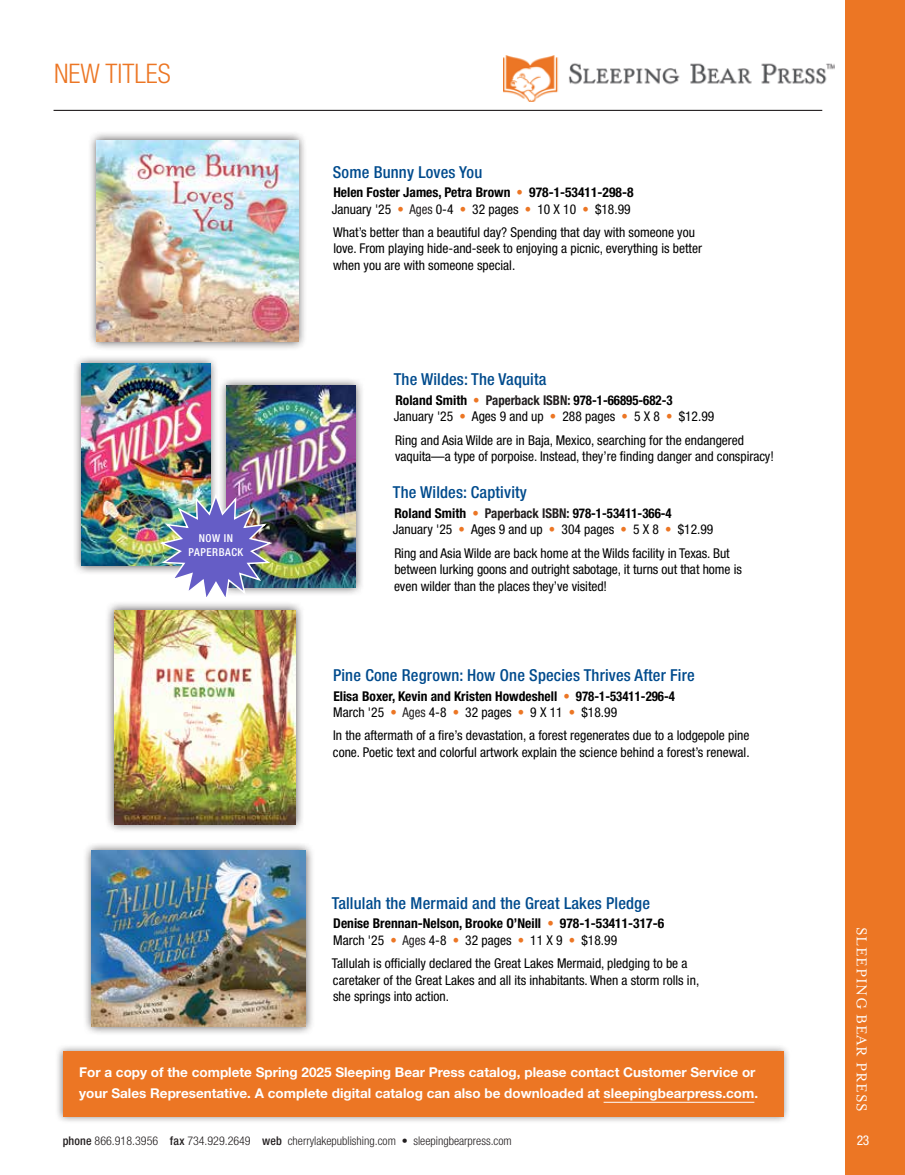
<style>
.page{position:relative;width:905px;height:1175px;background:#fff}
.page>*{position:absolute;margin:0;border:0;box-sizing:border-box;transform-origin:0 0}
.t1{font:300 condensed 27px "Helvetica Neue LT Std";color:#ec7624}
.t2{font:500 condensed 16.5px "Helvetica Neue LT Std";letter-spacing:.01em;color:#004b8d}
.t3{font:16.5px "Mrs Eaves OT";letter-spacing:.05em;color:#fff}
.t4{font:condensed 13.5px/16.5px "Helvetica Neue LT Std";color:#000101}
.t5{font:700 condensed 13.5px/16.5px "Helvetica Neue LT Std";color:#000101}
.t6{font:700 13.5px/21px "Helvetica Neue LT Std";color:#fff}
.t7{font:condensed 13.5px "Helvetica Neue LT Std";color:#fff}
.t8{font:300 condensed 12px "Helvetica Neue LT Std";color:#231f20}
.t9{font:500 condensed 10.95px/13.4px "Helvetica Neue LT Std";letter-spacing:.05em;color:#fff;text-align:center}
.s1{font-weight:400;color:#ec7624}
.s2{font-weight:400}
.s3{font-weight:400;color:#231f20}
.s4{font-weight:700}
.s5{color:#ec7624}
.s6{font-weight:700;color:#231f20}
.s7{font-weight:500}
</style>
<div class="page">
<div style="left:845px;top:0;width:59px;height:1174px;background:#ec7624"></div>
<img style="left:503px;top:55px;width:331px;height:46px">
<hr style="left:54px;top:110px;width:768px;height:1px;background:#231f20">
<div style="left:218px;top:376px;width:147px;height:221px;background:#231f20;opacity:.75"></div>
<img style="left:227px;top:385px;width:128px;height:202px">
<div style="left:72px;top:355px;width:147px;height:220px;background:#231f20;opacity:.75"></div>
<img style="left:81px;top:364px;width:129px;height:202px">
<div style="left:55px;top:1043px;width:736px;height:81px;background:#231f20;opacity:.55"></div>
<div style="left:63px;top:1051px;width:720px;height:65px;background:#ec7624"></div>
<hr style="left:603px;top:1101px;width:151px;height:1px;background:#fff">
<div style="left:88px;top:131px;width:220px;height:220px;background:#231f20;opacity:.75"></div>
<img style="left:97px;top:140px;width:201px;height:201px">
<img style="left:157px;top:491px;width:118px;height:106px">
<div style="left:105px;top:601px;width:199px;height:232px;background:#231f20;opacity:.75"></div>
<img style="left:114px;top:610px;width:181px;height:214px">
<div style="left:82px;top:841px;width:233px;height:194px;background:#231f20;opacity:.75"></div>
<img style="left:92px;top:850px;width:213px;height:176px">
<h1 class="t1" style="left:54px;top:58px;width:118px">NEW TITLES</h1>
<p class="t9" style="left:189px;top:531px;width:56px">NOW IN<br>PAPERBACK</p>
<p class="t2" style="left:333px;top:162px;width:151px">Some Bunny Loves You</p>
<p class="t5" style="left:332px;top:184px;width:303px">Helen Foster James, Petra Brown <span class="s1">•</span> 978-1-53411-298-8<br><span class="s2">January '25</span> <span class="s1">•</span> <span class="s3">Ages</span> <span class="s2">0-4</span> <span class="s1">•</span> <span class="s2">32 pages</span> <span class="s1">•</span> <span class="s2">10 X 10</span> <span class="s1">•</span> <span class="s2">$18.99</span></p>
<p class="t4" style="left:333px;top:224px;width:370px">What’s better than a beautiful day? Spending that day with someone you love. From playing hide-and-seek to enjoying a picnic, everything is better when you are with someone special.</p>
<p class="t2" style="left:394px;top:369px;width:154px">The Wildes: The Vaquita</p>
<p class="t4" style="left:394px;top:392px;width:322px"><span class="s4">Roland Smith</span> <span class="s5">•</span> <span class="s6">Paperback ISBN:</span> <span class="s4">978-1-66895-682-3<br></span>January '25 <span class="s5">•</span> Ages 9 and up <span class="s5">•</span> 288 pages <span class="s5">•</span> 5 X 8 <span class="s5">•</span> $12.99</p>
<p class="t4" style="left:395px;top:431px;width:380px">Ring and Asia Wilde are in Baja, Mexico, searching for the endangered vaquita—a type of porpoise. Instead, they’re finding danger and conspiracy!</p>
<p class="t2" style="left:393px;top:482px;width:136px">The Wildes: Captivity</p>
<p class="t4" style="left:393px;top:504px;width:322px"><span class="s4">Roland Smith</span> <span class="s5">•</span> <span class="s6">Paperback ISBN:</span> <span class="s4">978-1-53411-366-4<br></span>January '25 <span class="s5">•</span> Ages 9 and up <span class="s5">•</span> 304 pages <span class="s5">•</span> 5 X 8 <span class="s5">•</span> $12.99</p>
<p class="t4" style="left:394px;top:544px;width:349px">Ring and Asia Wilde are back home at the Wilds facility in Texas. But between lurking goons and outright sabotage, it turns out that home is even wilder than the places they’ve visited!</p>
<p class="t2" style="left:333px;top:665px;width:363px">Pine Cone Regrown: How One Species Thrives After Fire</p>
<p class="t5" style="left:333px;top:687px;width:343px">Elisa Boxer, Kevin and Kristen Howdeshell <span class="s1">•</span> 978-1-53411-296-4<br><span class="s2">March '25</span> <span class="s1">•</span> <span class="s3">Ages</span> <span class="s2">4-8</span> <span class="s1">•</span> <span class="s2">32 pages</span> <span class="s1">•</span> <span class="s2">9 X 11</span> <span class="s1">•</span> <span class="s2">$18.99</span></p>
<p class="t4" style="left:333px;top:727px;width:418px">In the aftermath of a fire’s devastation, a forest regenerates due to a lodgepole pine cone. Poetic text and colorful artwork explain the science behind a forest’s renewal.</p>
<p class="t2" style="left:332px;top:893px;width:320px">Tallulah the Mermaid and the Great Lakes Pledge</p>
<p class="t5" style="left:333px;top:915px;width:332px">Denise Brennan-Nelson, Brooke O’Neill <span class="s1">•</span> 978-1-53411-317-6<br><span class="s2">March '25</span> <span class="s1">•</span> <span class="s3">Ages</span> <span class="s2">4-8</span> <span class="s1">•</span> <span class="s2">32 pages</span> <span class="s1">•</span> <span class="s2">11 X 9</span> <span class="s1">•</span> <span class="s2">$18.99</span></p>
<p class="t4" style="left:332px;top:955px;width:369px">Tallulah is officially declared the Great Lakes Mermaid, pledging to be a caretaker of the Great Lakes and all its inhabitants. When a storm rolls in, she springs into action.</p>
<p class="t6" style="left:79px;top:1061px;width:680px">For a copy of the complete Spring 2025 Sleeping Bear Press catalog, please contact Customer Service or your Sales Representative. A complete digital catalog can also be downloaded at sleepingbearpress.com.</p>
<p class="t3" style="left:871px;top:927px;width:186px;rotate:90deg">SLEEPING BEAR PRESS</p>
<p class="t8" style="left:63px;top:1133px;width:450px"><span class="s7">phone</span> 866.918.3956 <span class="s7">fax</span> 734.929.2649 <span class="s7">web</span> cherrylakepublishing.com • sleepingbearpress.com</p>
<p class="t7" style="left:856px;top:1131px;width:14px">23</p>
</div>
